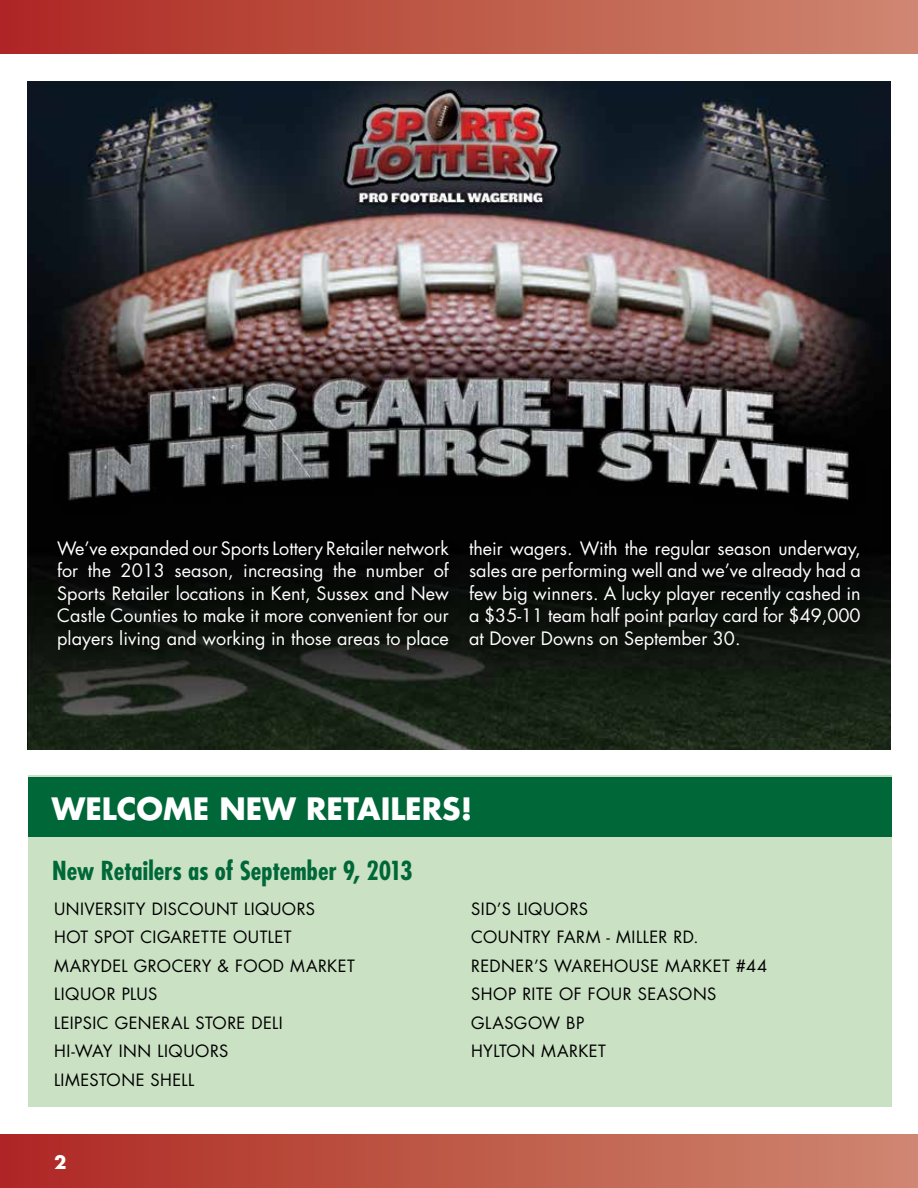
<style>
.page{position:relative;width:918px;height:1188px;background:#fff}
.page>*{position:absolute;margin:0;border:0;box-sizing:border-box;transform-origin:0 0}
.t1{font:700 30px "Futura Std";color:#fff}
.t2{font:700 condensed 25.5px "Futura Std";letter-spacing:-.015em;color:#006838}
.t3{font:18px/22.5px "Futura Std";color:#fff;text-align:justify}
.t4{font:700 18px "Futura Std";color:#fff}
.t5{font:16.5px/28.5px "Futura Std";letter-spacing:.03em;color:#000}
</style>
<div class="page">
<img style="left:27px;top:81px;width:864px;height:669px">
<div style="left:55px;top:538px;width:817px;height:124px;background:#000;opacity:.75"></div>
<div style="left:28px;top:775px;width:864px;height:332px;background:#cae1c4"></div>
<div style="left:28px;top:777px;width:864px;height:60px;background:#006838"></div>
<div style="left:0;top:0;width:918px;height:54px;background:linear-gradient(to right,#ae2822,#ce8970)"></div>
<div style="left:0;top:1134px;width:918px;height:54px;background:linear-gradient(to right,#ae2822,#ce8970)"></div>
<p class="t3" style="left:57px;top:537px;width:393px">We’ve expanded our Sports Lottery Retailer network for the 2013 season, increasing the number of Sports Retailer locations in Kent, Sussex and New Castle Counties to make it more convenient for our players living and working in those areas to place</p>
<p class="t3" style="left:469px;top:537px;width:393px">their wagers. With the regular season underway, sales are performing well and we’ve already had a few big winners. A lucky player recently cashed in a $35-11 team half point parlay card for $49,000 at Dover Downs on September 30.</p>
<h1 class="t1" style="left:52px;top:789px;width:422px">WELCOME NEW RETAILERS!</h1>
<h2 class="t2" style="left:52px;top:855px;width:362px">New Retailers as of September 9, 2013</h2>
<p class="t5" style="left:54px;top:894px;width:264px">Un iversity Discount Liquors<br>Hot Spot Cigarette Outlet<br>Marydel Groc ery &amp; Food Mark</p>
<p class="t5" style="left:471px;top:894px;width:108px">Sid’s Liquors<br>Country Farm</p>
<p class="t5" style="left:471px;top:923px;width:229px;text-indent:135px">- Miller Rd.<br>Redn er’s Warehouse Mark</p>
<p class="t5" style="left:713px;top:951px;width:56px">et #44</p>
<p class="t5" style="left:471px;top:980px;width:234px">Shop Rite of Four Seasons<br>Glas</p>
<p class="t5" style="left:338px;top:951px;width:19px">et</p>
<p class="t5" style="left:54px;top:980px;width:118px">Liquor Plus<br>Leipsic Gen eral</p>
<p class="t5" style="left:471px;top:1008px;width:113px;text-indent:43px">gow BP<br>Hylton Mark</p>
<p class="t5" style="left:195px;top:1008px;width:89px">Store Deli</p>
<p class="t5" style="left:54px;top:1037px;width:76px">Hi-Way Inn</p>
<p class="t5" style="left:54px;top:1037px;width:166px;text-indent:103px">Liquors<br>Limeston e Sh ell</p>
<p class="t5" style="left:589px;top:1037px;width:19px">et</p>
<p class="t4" style="left:54px;top:1150px;width:14px">2</p>
</div>
